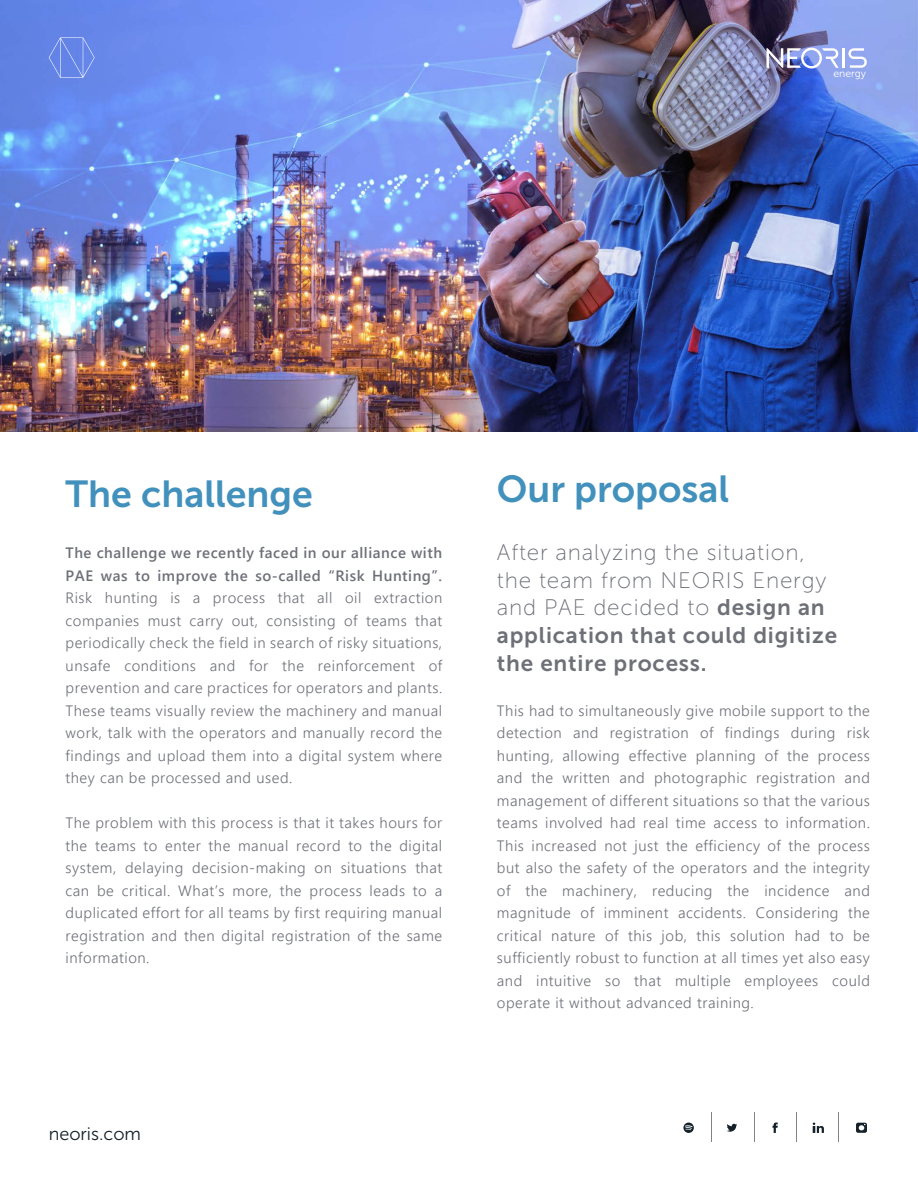
<style>
.page{position:relative;width:918px;height:1188px;background:#fff}
.page>*{position:absolute;margin:0;border:0;box-sizing:border-box;transform-origin:0 0}
.t1{font:37.5px "Museo Sans 700";color:#4291bd}
.t2{font:22.5px/27.8px "Museo Sans 100";letter-spacing:.035em;color:#6e7078}
.t3{font:22.5px/27.8px "Museo Sans 700";letter-spacing:.035em;color:#6e7078}
.t4{font:18px "Museo Sans 300";color:#142129}
.t5{font:300 15px/22.5px "Segoe UI";letter-spacing:.035em;color:#6e7078;text-align:justify}
.t6{font:600 15px/22.5px "Segoe UI";letter-spacing:.035em;color:#6e7078}
.t7{font:10.5px "Museo Sans 300";color:#fff}
.s1{font-family:"Museo Sans 700"}
</style>
<div class="page">
<img style="left:0;top:1px;width:918px;height:430px">
<svg style="left:727px;top:1124px;width:10px;height:8px"></svg>
<hr style="left:712px;top:1112px;width:1px;height:30px;background:#808388">
<svg style="left:683px;top:1123px;width:11px;height:10px"></svg>
<svg style="left:773px;top:1123px;width:5px;height:10px"></svg>
<svg style="left:856px;top:1123px;width:11px;height:10px"></svg>
<svg style="left:813px;top:1123px;width:11px;height:10px"></svg>
<hr style="left:754px;top:1112px;width:1px;height:30px;background:#808388">
<hr style="left:796px;top:1112px;width:1px;height:30px;background:#808388">
<hr style="left:838px;top:1112px;width:1px;height:30px;background:#808388">
<svg style="left:49px;top:37px;width:46px;height:41px;background:#6f8de8"></svg>
<img style="left:545px;top:0;width:373px;height:416px">
<p class="t7" style="left:833px;top:68px;width:34px">energy</p>
<h1 class="t1" style="left:66px;top:473px;width:249px">The challenge</h1>
<h1 class="t1" style="left:497px;top:468px;width:234px">Our proposal</h1>
<h2 class="t2" style="left:497px;top:538px;width:331px">After analyzing the situation, the team from NEORIS Energy and PAE decided to <span class="s1">design an</span></h2>
<h2 class="t3" style="left:497px;top:621px;width:342px">application that could digitize the entire process.</h2>
<p class="t5" style="left:497px;top:698px;width:375px">This had to simultaneously give mobile support to the detection and registration of findings during risk hunting, allowing effective planning of the process and the written and photographic registration and management of different situations so that the various teams involved had real time access to information.<br>This increased not just the efficiency of the process but also the safety of the operators and the integrity of the machinery, reducing the incidence and magnitude of imminent accidents. Considering the critical nature of this job, this solution had to be sufficiently robust to function at all times yet also easy and intuitive so that multiple employees could operate it without advanced training.</p>
<p class="t6" style="left:66px;top:540px;width:378px">The challenge we recently faced in our alliance with<br>PAE was to improve the so-called “Risk Hunting”.</p>
<p class="t5" style="left:66px;top:585px;width:378px">Risk hunting is a process that all oil extraction companies must carry out, consisting of teams that periodically check the field in search of risky situations, unsafe conditions and for the reinforcement of prevention and care practices for operators and plants.<br>These teams visually review the machinery and manual work, talk with the operators and manually record the findings and upload them into a digital system where they can be processed and used.</p>
<p class="t5" style="left:66px;top:810px;width:378px">The problem with this process is that it takes hours for the teams to enter the manual record to the digital system, delaying decision-making on situations that can be critical. What’s more, the process leads to a duplicated effort for all teams by first requiring manual registration and then digital registration of the same information.</p>
<p class="t4" style="left:49px;top:1124px;width:94px">neoris.com</p>
</div>
